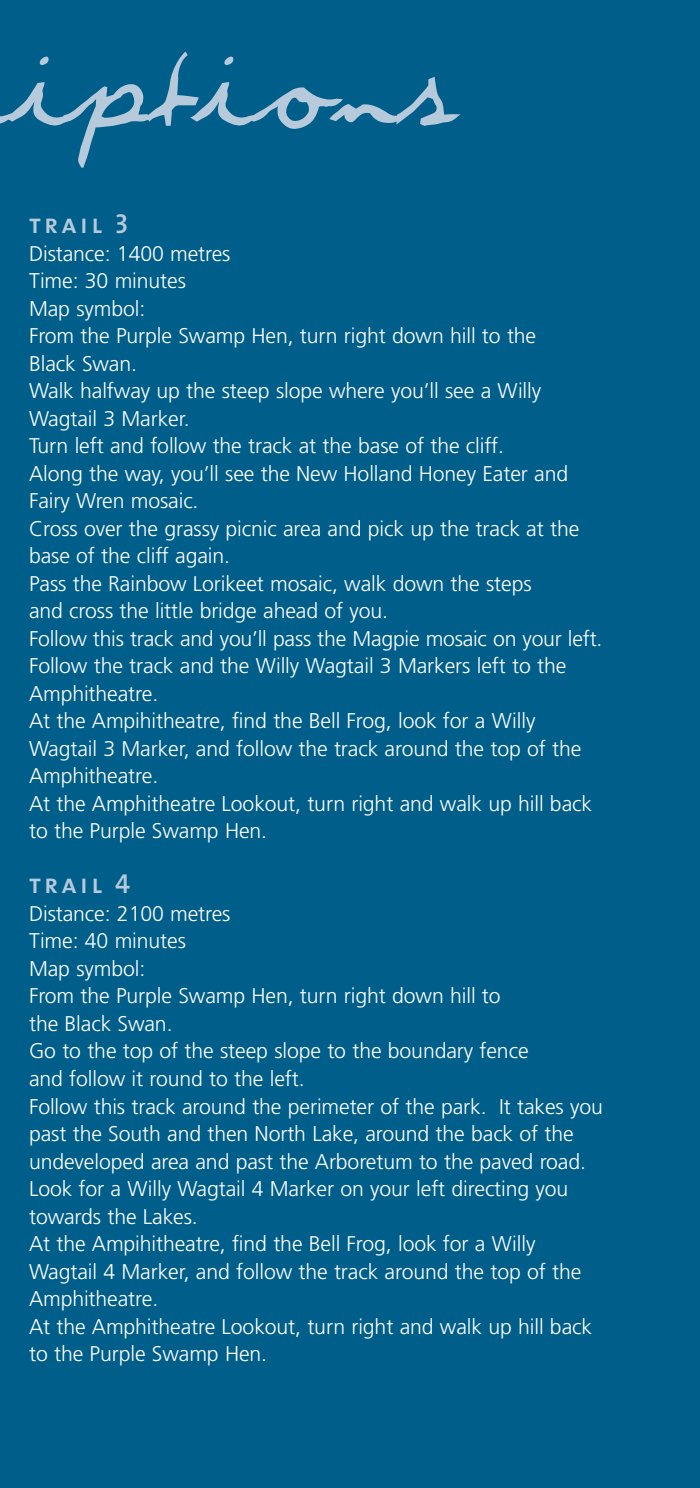
<style>
.page{position:relative;width:700px;height:1488px;background:#fff}
.page>*{position:absolute;margin:0;border:0;box-sizing:border-box;transform-origin:0 0}
.t1{font:137.5px "Violation";letter-spacing:.05em;color:#b6cadc}
.t2{font:27.5px "The Sans Semi Bold Caps";letter-spacing:.115em;color:#b6cadc}
.t3{font:300 21.25px/27.5px "Frutiger";letter-spacing:-.005em;color:#fff}
</style>
<div class="page">
<div style="left:0;top:0;width:700px;height:1487px;background:#005f8a"></div>
<h1 class="t1" style="left:11px;top:-6px;width:441px">iptions</h1>
<p class="t2" style="left:29px;top:208px;width:101px">trail 3</p>
<p class="t3" style="left:29px;top:241px;width:575px">Distance: 1400 metres<br>Time: 30 minutes<br>Map symbol:<br>From the Purple Swamp Hen, turn right down hill to the<br>Black Swan.<br>Walk halfway up the steep slope where you’ll see a Willy Wagtail 3 Marker.<br>Turn left and follow the track at the base of the cliff.<br>Along the way, you’ll see the New Holland Honey Eater and Fairy Wren mosaic.<br>Cross over the grassy picnic area and pick up the track at the base of the cliff again.<br>Pass the Rainbow Lorikeet mosaic, walk down the steps<br>and cross the little bridge ahead of you.<br>Follow this track and you’ll pass the Magpie mosaic on your left.<br>Follow the track and the Willy Wagtail 3 Markers left to the Amphitheatre.<br>At the Ampihitheatre, find the Bell Frog, look for a Willy Wagtail 3 Marker, and follow the track around the top of the Amphitheatre.<br>At the Amphitheatre Lookout, turn right and walk up hill back to the Purple Swamp Hen.</p>
<p class="t2" style="left:29px;top:868px;width:103px">trail 4</p>
<p class="t3" style="left:29px;top:901px;width:575px">Distance: 2100 metres<br>Time: 40 minutes<br>Map symbol:<br>From the Purple Swamp Hen, turn right down hill to<br>the Black Swan.<br>Go to the top of the steep slope to the boundary fence<br>and follow it round to the left.<br>Follow this track around the perimeter of the park. It takes you past the South and then North Lake, around the back of the undeveloped area and past the Arboretum to the paved road.<br>Look for a Willy Wagtail 4 Marker on your left directing you towards the Lakes.<br>At the Ampihitheatre, find the Bell Frog, look for a Willy Wagtail 4 Marker, and follow the track around the top of the Amphitheatre.<br>At the Amphitheatre Lookout, turn right and walk up hill back to the Purple Swamp Hen.</p>
</div>
